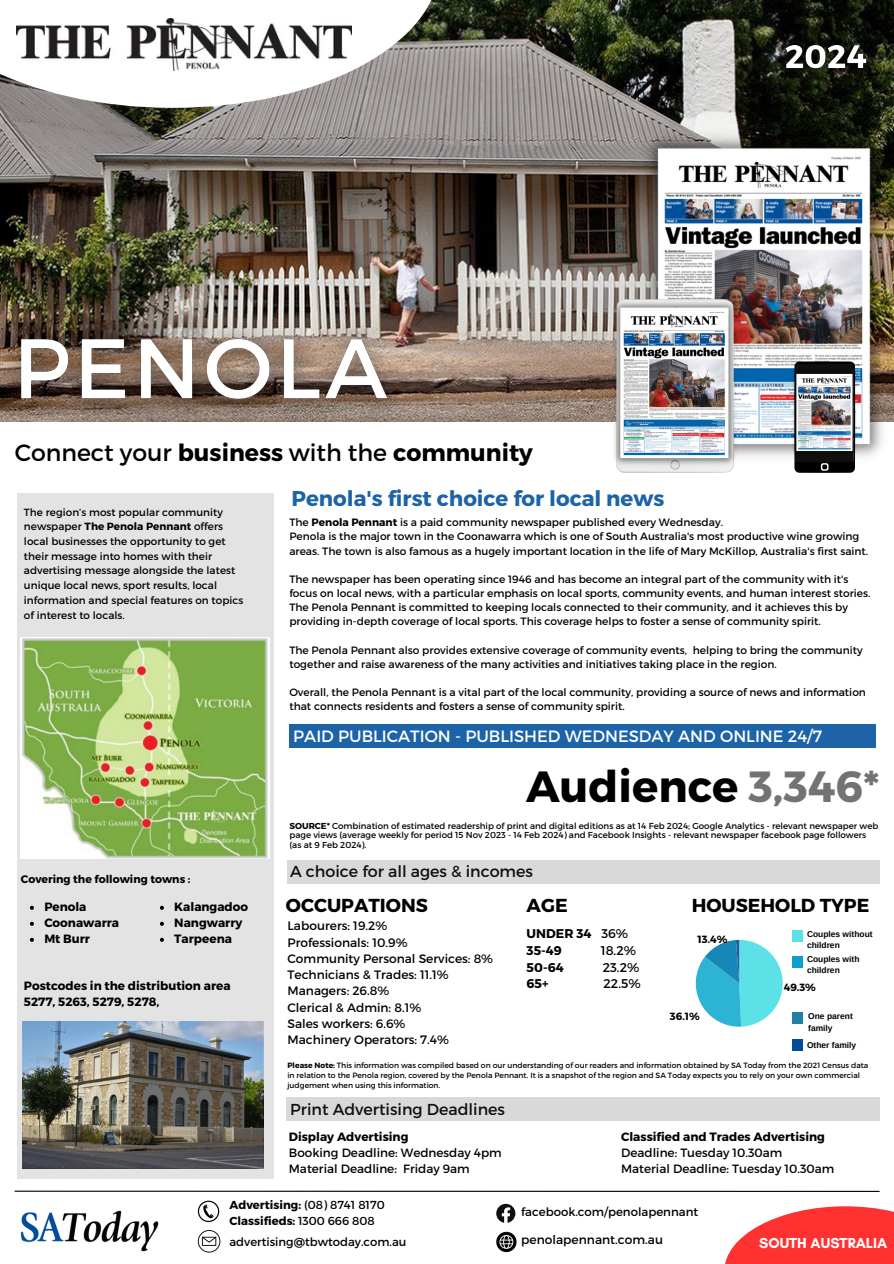
<style>
.page{position:relative;width:894px;height:1264px;background:#fff}
.page>*{position:absolute;margin:0;border:0;box-sizing:border-box;transform-origin:0 0}
.t1{font:700 43.65px "Montserrat";color:#000}
.t2{font:23.55px "Montserrat";color:#000}
.t3{font:700 21.3px "Montserrat";color:#1c63a7}
.t4{font:700 18.75px "Montserrat";color:#000}
.t5{font:16.35px "Montserrat";color:#fff}
.t6{font:15.9px "Montserrat";color:#100f0d}
.t7{font:700 14.7px "Glacial Indifference";color:#fff}
.t8{font:700 12.6px "Montserrat";color:#000}
.t9{font:12.6px "Montserrat";color:#000}
.t10{font:12.15px "Montserrat";color:#000}
.t11{font:700 12px "Montserrat";color:#000}
.t12{font:12px "Montserrat";color:#000}
.t13{font:11.7px "Montserrat";color:#000}
.t14{font:700 11.55px "Montserrat";color:#000}
.t15{font:11.55px "Montserrat";color:#000}
.t16{font:700 10.95px "Montserrat";color:#000}
.t17{font:10.65px/14.1px "Montserrat";color:#000}
.t18{font:700 10.5px "Montserrat";color:#000}
.t19{font:10.35px/14.7px "Montserrat";letter-spacing:.005em;color:#000}
.t20{font:8.7px/9.4px "Montserrat";color:#000}
.t21{font:700 8.4px/11.2px "Arimo";color:#000}
.t22{font:7.65px/10.2px "Montserrat";color:#000}
.s1{font-weight:700}
.s2{color:#747272}
.s3{font-weight:400}
</style>
<div class="page">
<div style="left:289px;top:724px;width:586px;height:24px;background:#1c63a7"></div>
<div style="left:17px;top:493px;width:257px;height:685px;background:#e3e3e3"></div>
<img style="left:0;top:0;width:893px;height:422px">
<svg style="left:0;top:0;width:439px;height:108px"></svg>
<svg style="left:725px;top:1206px;width:168px;height:57px;fill:#ff3131"></svg>
<div style="left:287px;top:860px;width:592px;height:24px;background:#d9d9d9"></div>
<div style="left:286px;top:1097px;width:593px;height:24px;background:#d9d9d9"></div>
<svg style="left:198px;top:1200px;width:21px;height:21px"></svg>
<svg style="left:199px;top:1201px;width:19px;height:19px"></svg>
<svg style="left:203px;top:1204px;width:11px;height:14px"></svg>
<svg style="left:198px;top:1230px;width:22px;height:22px"></svg>
<svg style="left:496px;top:1231px;width:20px;height:20px"></svg>
<hr style="left:15px;top:1190px;width:864px;height:1px;background:#000">
<svg style="left:496px;top:1203px;width:19px;height:19px"></svg>
<img style="left:638px;top:126px;width:251px;height:340px">
<svg style="left:695px;top:939px;width:87px;height:87px"></svg>
<div style="left:792px;top:929px;width:10px;height:12px;background:#5ce1e6"></div>
<div style="left:792px;top:1011px;width:10px;height:12px;background:#237da4"></div>
<div style="left:792px;top:956px;width:10px;height:11px;background:#119ecb"></div>
<div style="left:792px;top:1039px;width:10px;height:11px;background:#054d99"></div>
<img style="left:20px;top:1210px;width:139px;height:42px">
<svg style="left:794px;top:361px;width:60px;height:112px"></svg>
<div style="left:795px;top:364px;width:57px;height:97px;background:#100f0d"></div>
<img style="left:17px;top:19px;width:334px;height:52px">
<img style="left:610px;top:296px;width:128px;height:173px">
<img style="left:791px;top:369px;width:65px;height:88px">
<img style="left:21px;top:637px;width:248px;height:221px">
<img style="left:23px;top:1021px;width:240px;height:147px">
<img style="left:0;top:305px;width:425px;height:117px">
<img style="left:770px;top:32px;width:109px;height:53px">
<svg style="left:30px;top:905px;width:4px;height:4px"></svg>
<svg style="left:30px;top:921px;width:4px;height:4px"></svg>
<svg style="left:30px;top:937px;width:4px;height:4px"></svg>
<svg style="left:160px;top:905px;width:4px;height:4px"></svg>
<svg style="left:160px;top:921px;width:4px;height:4px"></svg>
<svg style="left:160px;top:937px;width:4px;height:4px"></svg>
<p class="t2" style="left:15px;top:437px;width:519px">Connect your <span class="s1">business</span> with the <span class="s1">community</span></p>
<h6 class="t19" style="left:24px;top:504px;width:221px">The region’s most popular community newspaper <span class="s1">The Penola Pennant</span> offers local businesses the opportunity to get their message into homes with their advertising message alongside the latest unique local news, sport results, local information and special features on topics of interest to locals.</h6>
<p class="t16" style="left:21px;top:872px;width:171px">Covering the following towns :</p>
<p class="t11" style="left:44px;top:898px;width:44px">Penola</p>
<p class="t11" style="left:44px;top:914px;width:76px">Coonawarra</p>
<p class="t11" style="left:44px;top:930px;width:47px">Mt Burr</p>
<p class="t11" style="left:174px;top:898px;width:75px">Kalangadoo</p>
<p class="t11" style="left:174px;top:914px;width:70px">Nangwarry</p>
<p class="t11" style="left:174px;top:930px;width:59px">Tarpeena</p>
<p class="t11" style="left:24px;top:978px;width:208px">Postcodes in the distribution area</p>
<p class="t11" style="left:24px;top:994px;width:137px">5277, 5263, 5279, 5278,</p>
<p class="t3" style="left:291px;top:485px;width:374px">Penola's first choice for local news</p>
<h5 class="t17" style="left:289px;top:515px;width:435px">The <span class="s1">Penola Pennant</span> is a paid community newspaper published every Wednesday.</h5>
<h4 class="t17" style="left:289px;top:529px;width:580px">Penola is the major town in the Coonawarra which is one of South Australia's most productive wine growing areas. The town is also famous as a hugely important location in the life of Mary McKillop, Australia's first saint.</h4>
<p class="t17" style="left:289px;top:571px;width:582px">The newspaper has been operating since 1946 and has become an integral part of the community with it's focus on local news, with a particular emphasis on local sports, community events, and human interest stories.</p>
<p class="t17" style="left:289px;top:599px;width:560px">The Penola Pennant is committed to keeping locals connected to their community, and it achieves this by providing in-depth coverage of local sports. This coverage helps to foster a sense of community spirit.</p>
<p class="t17" style="left:289px;top:642px;width:575px">The Penola Pennant also provides extensive coverage of community events, helping to bring the community together and raise awareness of the many activities and initiatives taking place in the region.</p>
<p class="t17" style="left:289px;top:684px;width:578px">Overall, the Penola Pennant is a vital part of the local community, providing a source of news and information that connects residents and fosters a sense of community spirit.</p>
<p class="t5" style="left:293px;top:726px;width:530px">PAID PUBLICATION - PUBLISHED WEDNESDAY AND ONLINE 24/7</p>
<p class="t1" style="left:526px;top:758px;width:355px">Audience <span class="s2">3,346*</span></p>
<p class="t20" style="left:289px;top:820px;width:590px"><span class="s1">SOURCE*</span> Combination of estimated readership of print and digital editions as at 14 Feb 2024; Google Analytics - relevant newspaper web page views (average weekly for period 15 Nov 2023 - 14 Feb 2024) and Facebook Insights - relevant newspaper facebook page followers (as at 9 Feb 2024).</p>
<p class="t6" style="left:290px;top:861px;width:244px">A choice for all ages &amp; incomes</p>
<p class="t4" style="left:286px;top:892px;width:143px">OCCUPATIONS</p>
<p class="t4" style="left:526px;top:892px;width:43px">AGE</p>
<p class="t8" style="left:526px;top:925px;width:103px">UNDER 34 <span class="s3">36%</span></p>
<p class="t8" style="left:526px;top:942px;width:37px">35-49</p>
<p class="t9" style="left:600px;top:942px;width:37px">18.2%</p>
<p class="t8" style="left:526px;top:958px;width:39px">50-64</p>
<p class="t9" style="left:602px;top:958px;width:38px">23.2%</p>
<p class="t8" style="left:526px;top:975px;width:23px">65+</p>
<p class="t9" style="left:603px;top:975px;width:39px">22.5%</p>
<p class="t4" style="left:691px;top:892px;width:179px">HOUSEHOLD TYPE</p>
<p class="t21" style="left:806px;top:928px;width:67px">Couples without children</p>
<p class="t21" style="left:806px;top:953px;width:54px">Couples with children</p>
<p class="t21" style="left:808px;top:1010px;width:46px">One parent family</p>
<p class="t21" style="left:806px;top:1039px;width:51px">Other family</p>
<p class="t22" style="left:287px;top:1059px;width:582px"><span class="s1">Please Note:</span> This information was compiled based on our understanding of our readers and information obtained by SA Today from the 2021 Census data in relation to the Penola region, covered by the Penola Pennant. It is a snapshot of the region and SA Today expects you to rely on your own commercial judgement when using this information.</p>
<h6 class="t10" style="left:287px;top:918px;width:101px">Labourers: 19.2%</h6>
<p class="t10" style="left:287px;top:934px;width:121px">Professionals: 10.9%</p>
<p class="t10" style="left:287px;top:950px;width:207px">Community Personal Services: 8%</p>
<p class="t10" style="left:287px;top:967px;width:163px">Technicians &amp; Trades: 11.1%</p>
<p class="t10" style="left:287px;top:983px;width:103px">Managers: 26.8%</p>
<p class="t10" style="left:287px;top:999px;width:135px">Clerical &amp; Admin: 8.1%</p>
<p class="t10" style="left:287px;top:1015px;width:119px">Sales workers: 6.6%</p>
<p class="t10" style="left:287px;top:1032px;width:163px">Machinery Operators: 7.4%</p>
<p class="t18" style="left:697px;top:932px;width:31px">13.4%</p>
<p class="t18" style="left:783px;top:980px;width:34px">49.3%</p>
<p class="t18" style="left:669px;top:1009px;width:31px">36.1%</p>
<p class="t6" style="left:290px;top:1099px;width:216px">Print Advertising Deadlines</p>
<p class="t11" style="left:289px;top:1128px;width:121px">Display Advertising</p>
<p class="t12" style="left:289px;top:1144px;width:214px">Booking Deadline: Wednesday 4pm</p>
<p class="t12" style="left:289px;top:1160px;width:182px">Material Deadline: Friday 9am</p>
<p class="t11" style="left:621px;top:1128px;width:205px">Classified and Trades Advertising</p>
<p class="t12" style="left:621px;top:1144px;width:163px">Deadline: Tuesday 10.30am</p>
<p class="t12" style="left:621px;top:1160px;width:215px">Material Deadline: Tuesday 10.30am</p>
<h2 class="t14" style="left:229px;top:1197px;width:157px">Advertising: <span class="s3">(08) 8741 8170</span></h2>
<p class="t14" style="left:229px;top:1212px;width:147px">Classifieds: <span class="s3">1300 666 808</span></p>
<p class="t15" style="left:229px;top:1234px;width:178px">advertising@tbwtoday.com.au</p>
<h6 class="t13" style="left:521px;top:1204px;width:178px">facebook.com/penolapennant</h6>
<p class="t10" style="left:521px;top:1231px;width:143px">penolapennant.com.au</p>
<p class="t7" style="left:758px;top:1234px;width:130px">SOUTH AUSTRALIA</p>
</div>
